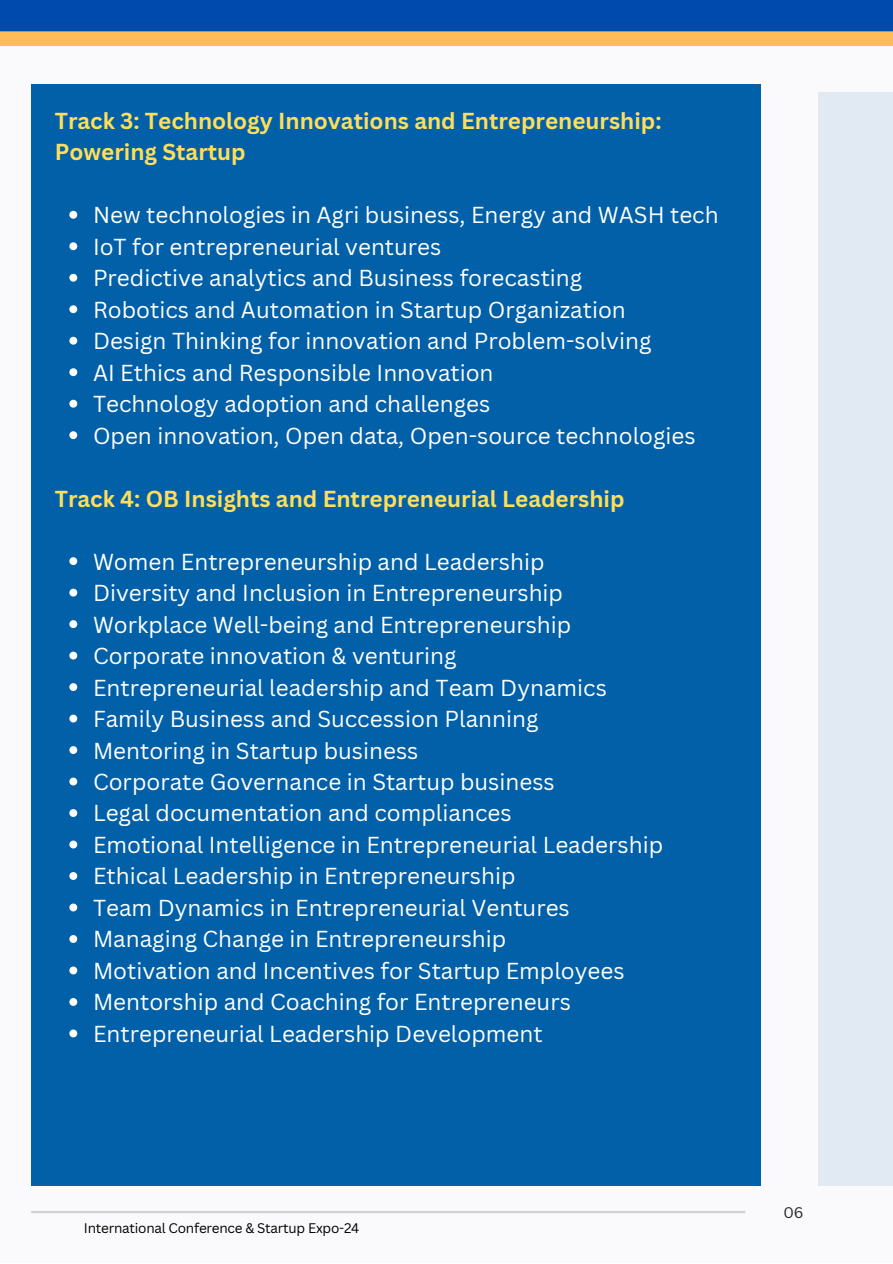
<style>
.page{position:relative;width:893px;height:1264px;background:#fff}
.page>*{position:absolute;margin:0;border:0;box-sizing:border-box;transform-origin:0 0}
.t1{font:22.5px "Canva Sans";color:#fff}
.t2{font:700 22.5px/31.5px "Canva Sans";color:#ffde59}
.t3{font:15px "Canva Sans";color:#272727}
.t4{font:13.5px "Canva Sans";letter-spacing:-.02em;color:#000}
</style>
<div class="page">
<div style="left:0;top:0;width:892px;height:1262px;background:#faf9fb"></div>
<svg style="left:0;top:0;width:892px;height:46px;background:#516e92"></svg>
<div style="left:31px;top:84px;width:729px;height:1102px;background:#0260a8"></div>
<svg style="left:69px;top:211px;width:8px;height:8px"></svg>
<svg style="left:69px;top:242px;width:8px;height:8px"></svg>
<svg style="left:69px;top:274px;width:8px;height:8px"></svg>
<svg style="left:69px;top:305px;width:8px;height:8px"></svg>
<svg style="left:69px;top:337px;width:8px;height:7px"></svg>
<svg style="left:69px;top:368px;width:8px;height:8px"></svg>
<svg style="left:69px;top:400px;width:8px;height:7px"></svg>
<svg style="left:69px;top:431px;width:8px;height:8px"></svg>
<svg style="left:69px;top:557px;width:8px;height:8px"></svg>
<svg style="left:69px;top:588px;width:8px;height:8px"></svg>
<svg style="left:69px;top:620px;width:8px;height:8px"></svg>
<svg style="left:69px;top:651px;width:8px;height:8px"></svg>
<svg style="left:69px;top:683px;width:8px;height:8px"></svg>
<svg style="left:69px;top:714px;width:8px;height:8px"></svg>
<svg style="left:69px;top:746px;width:8px;height:8px"></svg>
<svg style="left:69px;top:777px;width:8px;height:8px"></svg>
<svg style="left:69px;top:809px;width:8px;height:8px"></svg>
<svg style="left:69px;top:840px;width:8px;height:8px"></svg>
<svg style="left:69px;top:872px;width:8px;height:8px"></svg>
<svg style="left:69px;top:903px;width:8px;height:8px"></svg>
<svg style="left:69px;top:935px;width:8px;height:7px"></svg>
<svg style="left:69px;top:966px;width:8px;height:8px"></svg>
<svg style="left:69px;top:998px;width:8px;height:7px"></svg>
<svg style="left:69px;top:1029px;width:8px;height:8px"></svg>
<div style="left:818px;top:92px;width:74px;height:1094px;background:#e1eaf2"></div>
<hr style="left:31px;top:1210px;width:714px;height:3px;background:#d1d1d1">
<p class="t2" style="left:55px;top:104px;width:608px">Track 3: Technology Innovations and Entrepreneurship:<br>Powering Startup</p>
<p class="t1" style="left:93px;top:199px;width:627px">New technologies in Agri business, Energy and WASH tech</p>
<p class="t1" style="left:93px;top:231px;width:350px">IoT for entrepreneurial ventures</p>
<p class="t1" style="left:93px;top:262px;width:490px">Predictive analytics and Business forecasting</p>
<p class="t1" style="left:93px;top:293px;width:534px">Robotics and Automation in Startup Organization</p>
<p class="t1" style="left:93px;top:325px;width:560px">Design Thinking for innovation and Problem-solving</p>
<p class="t1" style="left:93px;top:356px;width:402px">AI Ethics and Responsible Innovation</p>
<p class="t1" style="left:93px;top:388px;width:399px">Technology adoption and challenges</p>
<p class="t1" style="left:93px;top:419px;width:604px">Open innovation, Open data, Open-source technologies</p>
<p class="t2" style="left:55px;top:482px;width:571px">Track 4: OB Insights and Entrepreneurial Leadership</p>
<p class="t1" style="left:93px;top:545px;width:453px">Women Entrepreneurship and Leadership</p>
<p class="t1" style="left:93px;top:577px;width:471px">Diversity and Inclusion in Entrepreneurship</p>
<p class="t1" style="left:93px;top:608px;width:480px">Workplace Well-being and Entrepreneurship</p>
<p class="t1" style="left:93px;top:640px;width:365px">Corporate innovation &amp; venturing</p>
<p class="t1" style="left:93px;top:671px;width:515px">Entrepreneurial leadership and Team Dynamics</p>
<p class="t1" style="left:93px;top:703px;width:447px">Family Business and Succession Planning</p>
<p class="t1" style="left:93px;top:734px;width:327px">Mentoring in Startup business</p>
<p class="t1" style="left:93px;top:766px;width:463px">Corporate Governance in Startup business</p>
<p class="t1" style="left:93px;top:797px;width:420px">Legal documentation and compliances</p>
<p class="t1" style="left:93px;top:829px;width:571px">Emotional Intelligence in Entrepreneurial Leadership</p>
<p class="t1" style="left:93px;top:860px;width:424px">Ethical Leadership in Entrepreneurship</p>
<p class="t1" style="left:93px;top:891px;width:478px">Team Dynamics in Entrepreneurial Ventures</p>
<p class="t1" style="left:93px;top:923px;width:415px">Managing Change in Entrepreneurship</p>
<p class="t1" style="left:93px;top:954px;width:533px">Motivation and Incentives for Startup Employees</p>
<p class="t1" style="left:93px;top:986px;width:479px">Mentorship and Coaching for Entrepreneurs</p>
<p class="t1" style="left:93px;top:1017px;width:451px">Entrepreneurial Leadership Development</p>
<p class="t4" style="left:84px;top:1218px;width:277px">International Conference &amp; Startup Expo-24</p>
<p class="t3" style="left:783px;top:1201px;width:21px">06</p>
</div>
